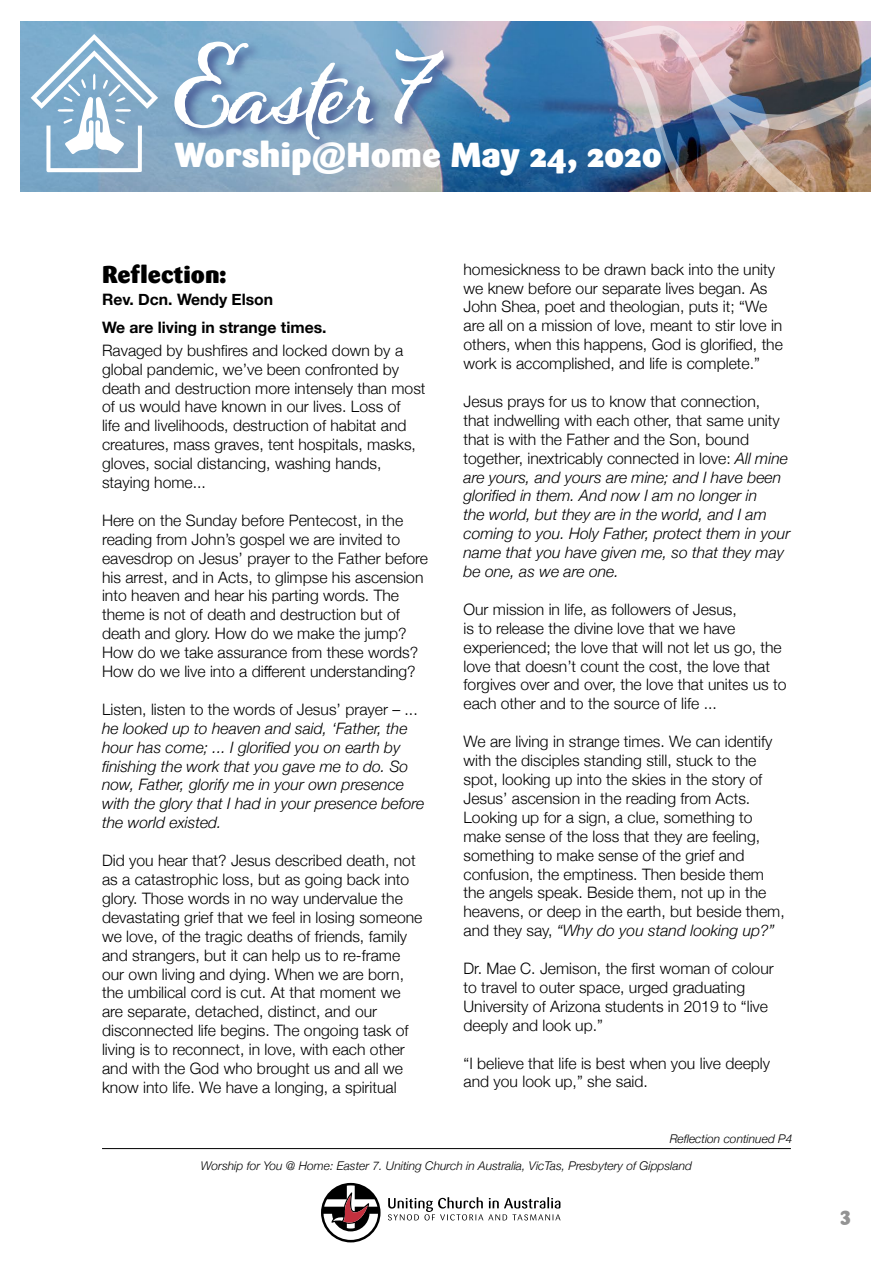
<style>
.page{position:relative;width:893px;height:1263px;background:#fff}
.page>*{position:absolute;margin:0;border:0;box-sizing:border-box;transform-origin:0 0}
.t1{font:700 99px "Alana";letter-spacing:-.035em;color:#fff}
.t2{font:900 34.5px "Sari";color:#fff}
.t3{font:900 24px "Sari";color:#000}
.t4{font:900 19.5px "Sari";color:#939393}
.t5{font:300 15.75px/18.9px "Helvetica Neue";color:#000}
.t6{font:italic 300 15.75px/18.9px "Helvetica Neue";color:#000}
.t7{font:700 15.75px/27.5px "Helvetica Neue";color:#000}
.t8{font:italic 300 12px "Helvetica Neue";color:#000}
.s1{font-style:normal}
.s2{font-style:italic}
</style>
<div class="page">
<svg style="left:388px;top:1197px;width:172px;height:23px"></svg>
<svg style="left:321px;top:1183px;width:60px;height:59px"></svg>
<hr style="left:102px;top:1148px;width:689px;height:1px;background:#000">
<img style="left:20px;top:22px;width:581px;height:170px">
<svg style="left:31px;top:34px;width:127px;height:138px"></svg>
<img style="left:601px;top:21px;width:270px;height:171px">
<div style="left:172px;top:40px;width:285px;height:114px;background:#465792;opacity:.91"></div>
<h1 class="t1" style="left:174px;top:31px;width:264px">Easter 7</h1>
<h2 class="t2" style="left:174px;top:134px;width:489px">Worship@Home May 24, 2020</h2>
<h3 class="t3" style="left:102px;top:259px;width:126px">Reflection:</h3>
<p class="t7" style="left:102px;top:286px;width:226px">Rev. Dcn. Wendy Elson<br>We are living in strange times.</p>
<p class="t5" style="left:102px;top:339px;width:325px">Ravaged by bushfires and locked down by a global pandemic, we’ve been confronted by death and destruction more intensely than most of us would have known in our lives. Loss of<br>life and livelihoods, destruction of habitat and creatures, mass graves, tent hospitals, masks, gloves, social distancing, washing hands, staying home...</p>
<p class="t5" style="left:102px;top:510px;width:327px">Here on the Sunday before Pentecost, in the reading from John’s gospel we are invited to eavesdrop on Jesus’ prayer to the Father before his arrest, and in Acts, to glimpse his ascension into heaven and hear his parting words. The theme is not of death and destruction but of death and glory. How do we make the jump?<br>How do we take assurance from these words?<br>How do we live into a different understanding?</p>
<p class="t5" style="left:102px;top:699px;width:317px">Listen, listen to the words of Jesus’ prayer – ...</p>
<p class="t6" style="left:102px;top:718px;width:324px">he looked up to heaven and said, ‘Father, the hour has come; ... I glorified you on earth by finishing the work that you gave me to do. So now, Father, glorify me in your own presence with the glory that I had in your presence before the world existed.</p>
<p class="t5" style="left:102px;top:850px;width:322px">Did you hear that? Jesus described death, not as a catastrophic loss, but as going back into glory. Those words in no way undervalue the devastating grief that we feel in losing someone we love, of the tragic deaths of friends, family and strangers, but it can help us to re-frame our own living and dying. When we are born, the umbilical cord is cut. At that moment we are separate, detached, distinct, and our disconnected life begins. The ongoing task of living is to reconnect, in love, with each other and with the God who brought us and all we know into life. We have a longing, a spiritual</p>
<p class="t5" style="left:463px;top:258px;width:321px">homesickness to be drawn back into the unity we knew before our separate lives began. As John Shea, poet and theologian, puts it; “We are all on a mission of love, meant to stir love in others, when this happens, God is glorified, the work is accomplished, and life is complete.”</p>
<p class="t6" style="left:463px;top:391px;width:328px"><span class="s1">Jesus prays for us to know that connection,<br>that indwelling with each other, that same unity that is with the Father and the Son, bound together, inextricably connected in love:</span> All mine are yours, and yours are mine; and I have been glorified in them. And now I am no longer in<br>the world, but they are in the world, and I am coming to you. Holy Father, protect them in your name that you have given me, so that they may be one, as we are one.</p>
<p class="t5" style="left:463px;top:599px;width:324px">Our mission in life, as followers of Jesus,<br>is to release the divine love that we have experienced; the love that will not let us go, the love that doesn’t count the cost, the love that forgives over and over, the love that unites us to each other and to the source of life ...</p>
<p class="t5" style="left:463px;top:731px;width:323px">We are living in strange times. We can identify with the disciples standing still, stuck to the spot, looking up into the skies in the story of Jesus’ ascension in the reading from Acts.<br>Looking up for a sign, a clue, something to make sense of the loss that they are feeling, something to make sense of the grief and confusion, the emptiness. Then beside them the angels speak. Beside them, not up in the heavens, or deep in the earth, but beside them, and they say, <span class="s2">“Why do you stand looking up?”</span></p>
<p class="t5" style="left:463px;top:958px;width:312px">Dr. Mae C. Jemison, the first woman of colour to travel to outer space, urged graduating University of Arizona students in 2019 to “live deeply and look up.”</p>
<p class="t5" style="left:463px;top:1052px;width:308px">“I believe that life is best when you live deeply and you look up,” she said.</p>
<p class="t8" style="left:670px;top:1129px;width:124px">Reflection continued P4</p>
<p class="t8" style="left:201px;top:1156px;width:493px">Worship for You @ Home: Easter 7. Uniting Church in Australia, VicTas, Presbytery of Gippsland</p>
<p class="t4" style="left:840px;top:1202px;width:12px">3</p>
</div>
